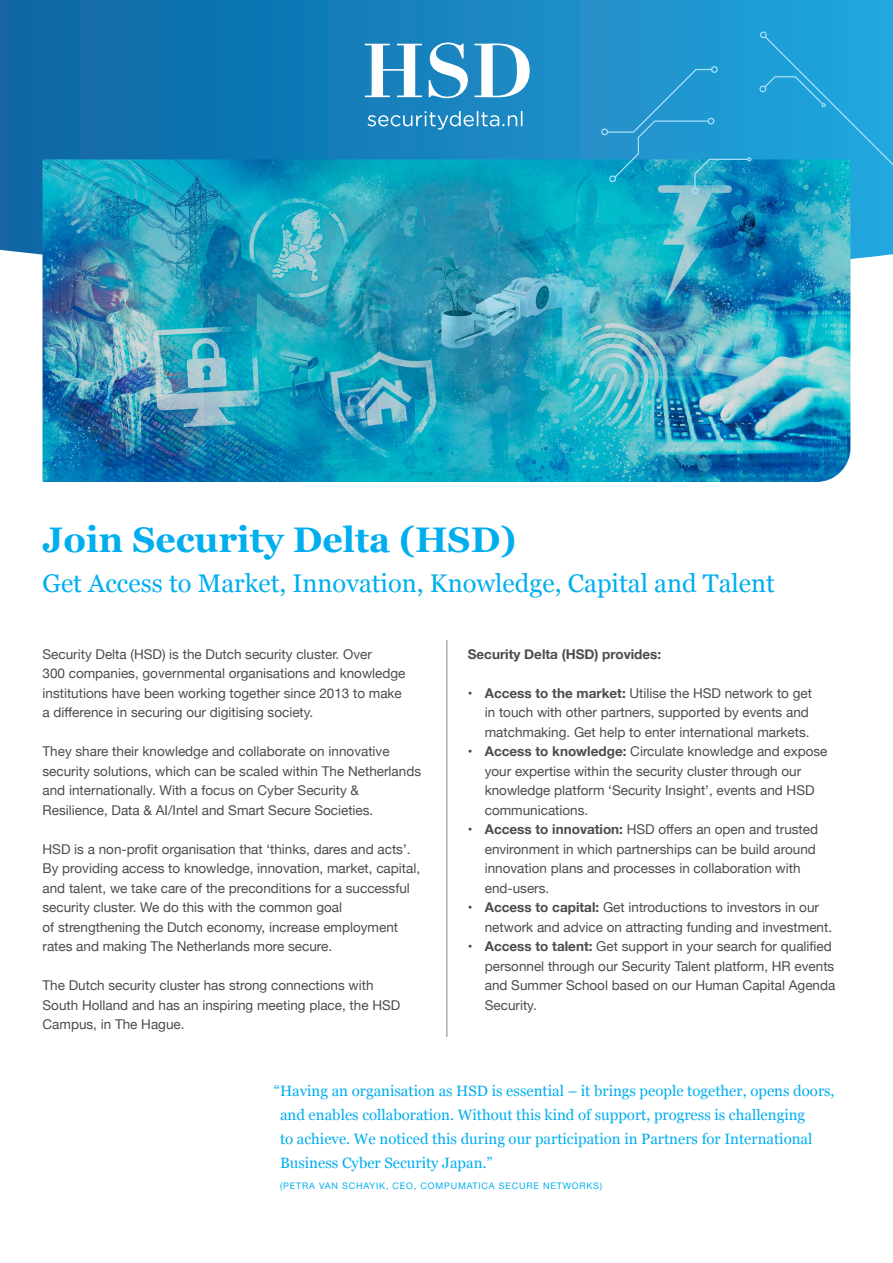
<style>
.page{position:relative;width:893px;height:1263px;background:#fff}
.page>*{position:absolute;margin:0;border:0;box-sizing:border-box;transform-origin:0 0}
.t1{font:700 35.55px "Georgia";color:#00aeef}
.t2{font:25.5px "Georgia";color:#00aeef}
.t3{font:15px/24px "Georgia";color:#00aeef}
.t4{font:13.5px/19.5px "Helvetica Neue";color:#4b4c4d}
.t5{font:700 13.5px "Helvetica Neue";color:#4b4c4d}
.t6{font:9px "Helvetica Neue";letter-spacing:.09em;color:#00aeef}
.s1{font-weight:700}
</style>
<div class="page">
<svg style="left:0;top:0;width:893px;height:307px;background:#1e83bb"></svg>
<hr style="left:446px;top:640px;width:1px;height:397px;background:#808285">
<img style="left:43px;top:159px;width:807px;height:323px">
<svg style="left:759px;top:31px;width:134px;height:160px;background:#20a3d8"></svg>
<svg style="left:601px;top:66px;width:150px;height:128px;background:#229acc"></svg>
<svg style="left:368px;top:111px;width:154px;height:19px;background:#459bca"></svg>
<svg style="left:429px;top:43px;width:39px;height:55px"></svg>
<svg style="left:474px;top:43px;width:56px;height:54px"></svg>
<svg style="left:365px;top:44px;width:57px;height:53px"></svg>
<p class="t1" style="left:43px;top:513px;width:475px">Join Security Delta (HSD)</p>
<p class="t2" style="left:43px;top:565px;width:734px">Get Access to Market, Innovation, Knowledge, Capital and Talent</p>
<p class="t4" style="left:43px;top:645px;width:364px">Security Delta (HSD) is the Dutch security cluster. Over<br>300 companies, governmental organisations and knowledge institutions have been working together since 2013 to make a difference in securing our digitising society.</p>
<p class="t4" style="left:43px;top:742px;width:380px">They share their knowledge and collaborate on innovative security solutions, which can be scaled within The Netherlands and internationally. With a focus on Cyber Security &amp; Resilience, Data &amp; AI/Intel and Smart Secure Societies.</p>
<p class="t4" style="left:43px;top:840px;width:379px">HSD is a non-profit organisation that ‘thinks, dares and acts’.<br>By providing access to knowledge, innovation, market, capital, and talent, we take care of the preconditions for a successful security cluster. We do this with the common goal<br>of strengthening the Dutch economy, increase employment rates and making The Netherlands more secure.</p>
<p class="t4" style="left:43px;top:976px;width:359px">The Dutch security cluster has strong connections with<br>South Holland and has an inspiring meeting place, the HSD<br>Campus, in The Hague.</p>
<p class="t5" style="left:468px;top:643px;width:195px">Security Delta (HSD) provides:</p>
<p class="t4" style="left:485px;top:684px;width:329px;text-indent:-17px"><span class="s1">• Access to the market:</span> Utilise the HSD network to get in touch with other partners, supported by events and matchmaking. Get help to enter international markets.</p>
<p class="t4" style="left:485px;top:742px;width:344px;text-indent:-17px"><span class="s1">• Access to knowledge:</span> Circulate knowledge and expose your expertise within the security cluster through our knowledge platform ‘Security Insight’, events and HSD communications.</p>
<p class="t4" style="left:485px;top:820px;width:335px;text-indent:-17px"><span class="s1">• Access to innovation:</span> HSD offers an open and trusted environment in which partnerships can be build around innovation plans and processes in collaboration with end-users.</p>
<p class="t4" style="left:485px;top:898px;width:349px;text-indent:-17px"><span class="s1">• Access to capital:</span> Get introductions to investors in our network and advice on attracting funding and investment.</p>
<p class="t4" style="left:485px;top:937px;width:352px;text-indent:-17px"><span class="s1">• Access to talent:</span> Get support in your search for qualified personnel through our Security Talent platform, HR events and Summer School based on our Human Capital Agenda Security.</p>
<p class="t3" style="left:280px;top:1079px;width:556px;text-indent:-6px">“Having an organisation as HSD is essential – it brings people together, opens doors, and enables collaboration. Without this kind of support, progress is challenging<br>to achieve. We noticed this during our participation in Partners for International Business Cyber Security Japan.”</p>
<p class="t6" style="left:280px;top:1180px;width:324px">(PETRA VAN SCHAYIK, CEO, COMPUMATICA SECURE NETWORKS)</p>
</div>
